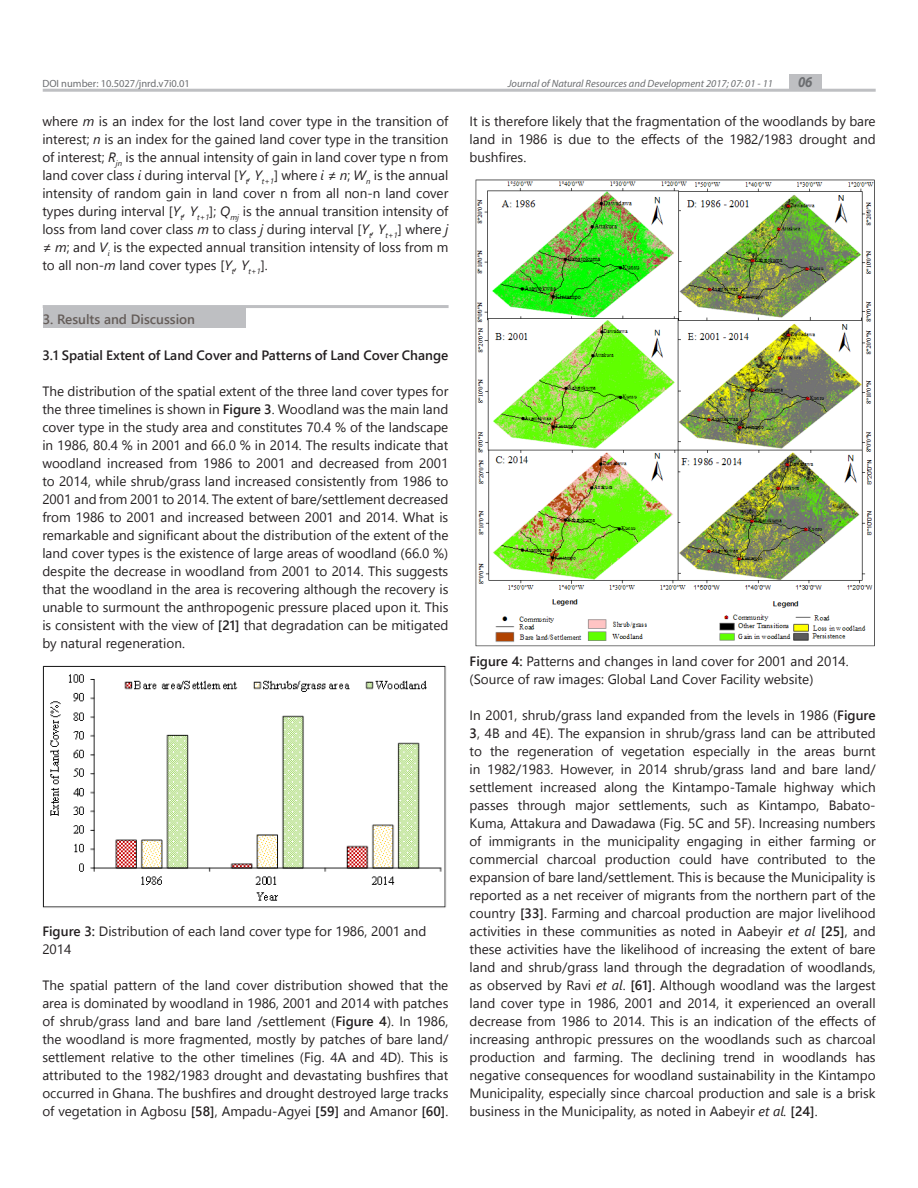
<style>
.page{position:relative;width:918px;height:1188px;background:#fff}
.page>*{position:absolute;margin:0;border:0;box-sizing:border-box;transform-origin:0 0}
.t1{font:italic 700 15.15px "Myriad Pro";color:#6c6e71;scale:.89 1}
.Body_Text{font:13.5px/18px "Segoe UI";color:#231f20;text-align:justify}
.Body_Text-2{font:600 13.5px "Segoe UI";color:#231f20}
.Tittle_section{font:600 13.5px "Segoe UI";color:#655d59}
.t2{font:italic 10.5px "Myriad Pro";color:#6c6e71}
.t3{font:10.5px "Myriad Pro";color:#6c6e71}
.s1{font-style:italic}
.s2{font-weight:600}
</style>
<div class="page">
<hr style="left:43px;top:89px;width:833px;height:3px;background:#bebfc2">
<div style="left:789px;top:74px;width:33px;height:15px;background:#bebfc2"></div>
<div style="left:43px;top:308px;width:203px;height:19px;background:#bebfc2"></div>
<hr style="left:43px;top:305px;width:406px;height:3px;background:#bebfc2">
<img style="left:42px;top:666px;width:405px;height:242px">
<img style="left:475px;top:180px;width:400px;height:467px">
<p class="t3" style="left:42px;top:77px;width:149px">DOI number: 10.5027/jnrd.v7i0.01</p>
<p class="t2" style="left:508px;top:77px;width:267px">Journal of Natural Resources and Development 2017; 07: 01 - 11</p>
<p class="t1" style="left:798px;top:72px;width:18px">06</p>
<p class="Body_Text" style="left:42px;top:112px;width:408px">where <span class="s1">m</span> is an index for the lost land cover type in the transition of interest; <span class="s1">n</span> is an index for the gained land cover type in the transition of interest; <span class="s1">R</span><sub>jn</sub> is the annual intensity of gain in land cover type n from land cover class <span class="s1">i</span> during interval [<span class="s1">Y</span><sub>t</sub><span class="s1">, Y</span><sub>t+1</sub>] where <span class="s1">i ≠ n</span>; <span class="s1">W</span><sub>n</sub> is the annual intensity of random gain in land cover n from all non-n land cover types during interval [<span class="s1">Y</span><sub>t</sub><span class="s1">, Y</span><sub>t+1</sub>]; <span class="s1">Q</span><sub>mj</sub> is the annual transition intensity of loss from land cover class <span class="s1">m</span> to class <span class="s1">j</span> during interval [<span class="s1">Y</span><sub>t</sub><span class="s1">, Y</span><sub>t+1</sub>] where <span class="s1">j ≠ m</span>; and <span class="s1">V</span><sub>i</sub> is the expected annual transition intensity of loss from m to all non-<span class="s1">m</span> land cover types [<span class="s1">Y</span><sub>t</sub><span class="s1">, Y</span><sub>t+1</sub>].</p>
<p class="Body_Text" style="left:470px;top:112px;width:408px">It is therefore likely that the fragmentation of the woodlands by bare land in 1986 is due to the effects of the 1982/1983 drought and bushfires.</p>
<p class="Tittle_section" style="left:43px;top:308px;width:154px">3. Results and Discussion</p>
<p class="Body_Text-2" style="left:42px;top:344px;width:408px">3.1 Spatial Extent of Land Cover and Patterns of Land Cover Change</p>
<p class="Body_Text" style="left:42px;top:382px;width:408px">The distribution of the spatial extent of the three land cover types for the three timelines is shown in <span class="s2">Figure 3</span>. Woodland was the main land cover type in the study area and constitutes 70.4 % of the landscape in 1986, 80.4 % in 2001 and 66.0 % in 2014. The results indicate that woodland increased from 1986 to 2001 and decreased from 2001 to 2014, while shrub/grass land increased consistently from 1986 to 2001 and from 2001 to 2014. The extent of bare/settlement decreased from 1986 to 2001 and increased between 2001 and 2014. What is remarkable and significant about the distribution of the extent of the land cover types is the existence of large areas of woodland (66.0 %) despite the decrease in woodland from 2001 to 2014. This suggests that the woodland in the area is recovering although the recovery is unable to surmount the anthropogenic pressure placed upon it. This is consistent with the view of <span class="s2">[21]</span> that degradation can be mitigated by natural regeneration.</p>
<p class="Body_Text" style="left:42px;top:922px;width:386px"><span class="s2">Figure 3:</span> Distribution of each land cover type for 1986, 2001 and<br>2014</p>
<p class="Body_Text" style="left:42px;top:976px;width:408px">The spatial pattern of the land cover distribution showed that the area is dominated by woodland in 1986, 2001 and 2014 with patches of shrub/grass land and bare land /settlement (<span class="s2">Figure 4</span>). In 1986, the woodland is more fragmented, mostly by patches of bare land/ settlement relative to the other timelines (Fig. 4A and 4D). This is attributed to the 1982/1983 drought and devastating bushfires that occurred in Ghana. The bushfires and drought destroyed large tracks of vegetation in Agbosu <span class="s2">[58]</span>, Ampadu-Agyei <span class="s2">[59]</span> and Amanor <span class="s2">[60]</span>.</p>
<p class="Body_Text" style="left:470px;top:652px;width:381px"><span class="s2">Figure 4:</span> Patterns and changes in land cover for 2001 and 2014. (Source of raw images: Global Land Cover Facility website)</p>
<p class="Body_Text" style="left:470px;top:706px;width:408px">In 2001, shrub/grass land expanded from the levels in 1986 (<span class="s2">Figure 3</span>, 4B and 4E). The expansion in shrub/grass land can be attributed to the regeneration of vegetation especially in the areas burnt in 1982/1983. However, in 2014 shrub/grass land and bare land/ settlement increased along the Kintampo-Tamale highway which passes through major settlements, such as Kintampo, Babato-Kuma, Attakura and Dawadawa (Fig. 5C and 5F). Increasing numbers of immigrants in the municipality engaging in either farming or commercial charcoal production could have contributed to the expansion of bare land/settlement. This is because the Municipality is reported as a net receiver of migrants from the northern part of the country <span class="s2">[33]</span>. Farming and charcoal production are major livelihood activities in these communities as noted in Aabeyir <span class="s1">et al</span> <span class="s2">[25]</span>, and these activities have the likelihood of increasing the extent of bare land and shrub/grass land through the degradation of woodlands, as observed by Ravi <span class="s1">et al</span>. <span class="s2">[61]</span>. Although woodland was the largest land cover type in 1986, 2001 and 2014, it experienced an overall decrease from 1986 to 2014. This is an indication of the effects of increasing anthropic pressures on the woodlands such as charcoal production and farming. The declining trend in woodlands has negative consequences for woodland sustainability in the Kintampo Municipality, especially since charcoal production and sale is a brisk business in the Municipality, as noted in Aabeyir <span class="s1">et al.</span> <span class="s2">[24]</span>.</p>
</div>
